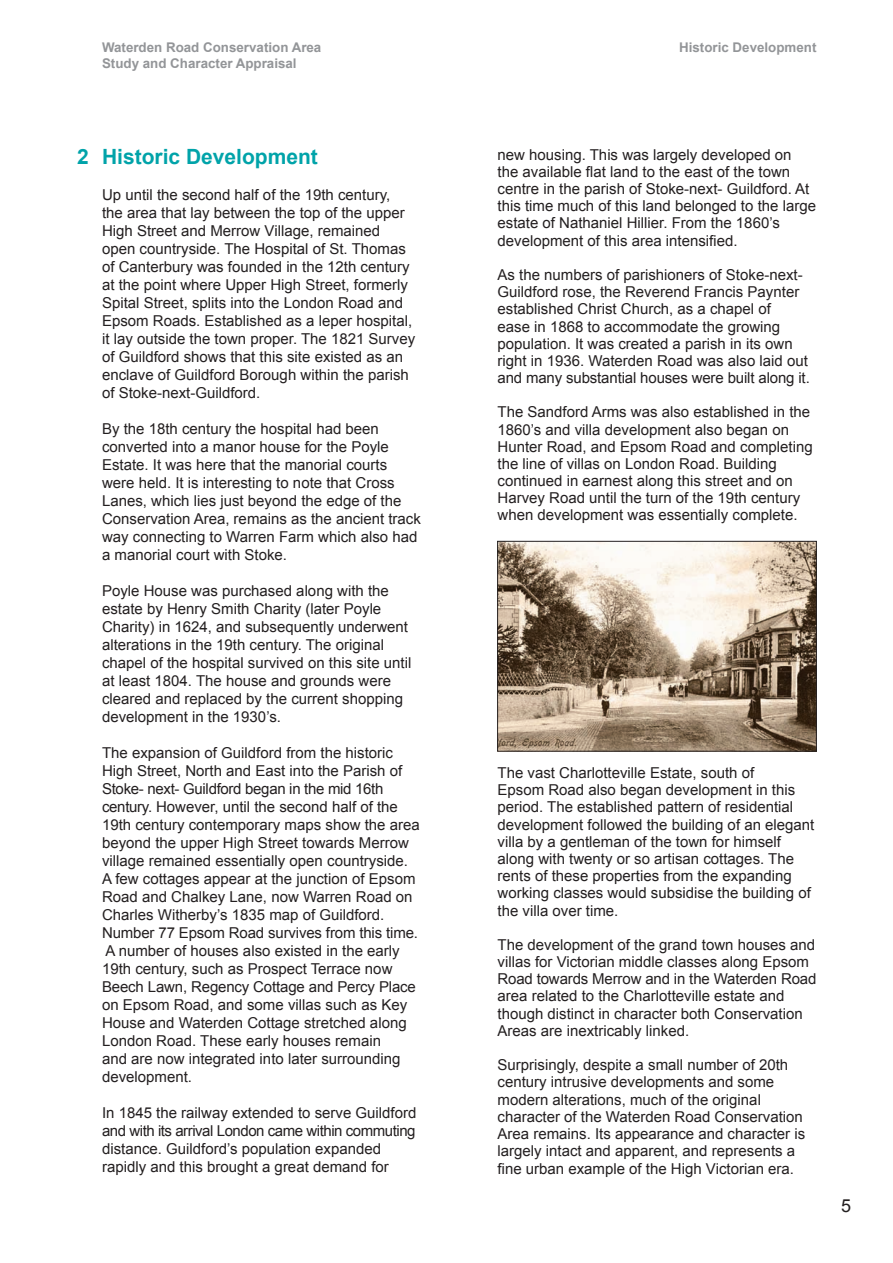
<style>
.page{position:relative;width:893px;height:1263px;background:#fff}
.page>*{position:absolute;margin:0;border:0;box-sizing:border-box;transform-origin:0 0}
.t1{font:700 21px "Arial";color:#00a3a9}
.t2{font:18px "Arial";color:#231f20}
.t3{font:15px/18px "Arial";color:#231f20}
.t4{font:700 13.35px/16px "Arial";color:#939598}
</style>
<div class="page">
<img style="left:499px;top:543px;width:315px;height:206px">
<div style="left:497px;top:541px;width:319px;height:210px;border:1px solid #231f20"></div>
<p class="t4" style="left:102px;top:40px;width:221px">Waterden Road Conservation Area<br>Study and Character Appraisal</p>
<p class="t4" style="left:679px;top:40px;width:139px">Historic Development</p>
<h1 class="t1" style="left:77px;top:143px;width:242px">2 Historic Development</h1>
<p class="t3" style="left:102px;top:186px;width:315px">Up until the second half of the 19th century,<br>the area that lay between the top of the upper High Street and Merrow Village, remained open countryside. The Hospital of St. Thomas of Canterbury was founded in the 12th century at the point where Upper High Street, formerly Spital Street, splits into the London Road and Epsom Roads. Established as a leper hospital, it lay outside the town proper. The 1821 Survey of Guildford shows that this site existed as an enclave of Guildford Borough within the parish of Stoke-next-Guildford.</p>
<p class="t3" style="left:102px;top:420px;width:320px">By the 18th century the hospital had been converted into a manor house for the Poyle Estate. It was here that the manorial courts were held. It is interesting to note that Cross Lanes, which lies just beyond the edge of the Conservation Area, remains as the ancient track way connecting to Warren Farm which also had a manorial court with Stoke.</p>
<p class="t3" style="left:102px;top:582px;width:311px">Poyle House was purchased along with the estate by Henry Smith Charity (later Poyle Charity) in 1624, and subsequently underwent alterations in the 19th century. The original chapel of the hospital survived on this site until at least 1804. The house and grounds were cleared and replaced by the current shopping development in the 1930’s.</p>
<p class="t3" style="left:102px;top:744px;width:319px">The expansion of Guildford from the historic High Street, North and East into the Parish of Stoke- next- Guildford began in the mid 16th century. However, until the second half of the 19th century contemporary maps show the area beyond the upper High Street towards Merrow village remained essentially open countryside.<br>A few cottages appear at the junction of Epsom Road and Chalkey Lane, now Warren Road on Charles Witherby’s 1835 map of Guildford.<br>Number 77 Epsom Road survives from this time.<br>A number of houses also existed in the early 19th century, such as Prospect Terrace now Beech Lawn, Regency Cottage and Percy Place on Epsom Road, and some villas such as Key House and Waterden Cottage stretched along London Road. These early houses remain<br>and are now integrated into later surrounding development.</p>
<p class="t3" style="left:102px;top:1104px;width:316px">In 1845 the railway extended to serve Guildford and with its arrival London came within commuting distance. Guildford’s population expanded rapidly and this brought a great demand for</p>
<p class="t3" style="left:497px;top:146px;width:320px;line-height:17.1px">new housing. This was largely developed on the available flat land to the east of the town centre in the parish of Stoke-next- Guildford. At this time much of this land belonged to the large estate of Nathaniel Hillier. From the 1860’s development of this area intensified.</p>
<p class="t3" style="left:497px;top:266px;width:314px;line-height:17.2px">As the numbers of parishioners of Stoke-next-Guildford rose, the Reverend Francis Paynter established Christ Church, as a chapel of<br>ease in 1868 to accommodate the growing population. It was created a parish in its own right in 1936. Waterden Road was also laid out and many substantial houses were built along it.</p>
<p class="t3" style="left:497px;top:404px;width:317px;line-height:17.1px">The Sandford Arms was also established in the 1860’s and villa development also began on Hunter Road, and Epsom Road and completing the line of villas on London Road. Building continued in earnest along this street and on Harvey Road until the turn of the 19th century when development was essentially complete.</p>
<p class="t3" style="left:497px;top:764px;width:318px;line-height:17.1px">The vast Charlotteville Estate, south of<br>Epsom Road also began development in this period. The established pattern of residential development followed the building of an elegant villa by a gentleman of the town for himself along with twenty or so artisan cottages. The rents of these properties from the expanding working classes would subsidise the building of the villa over time.</p>
<p class="t3" style="left:497px;top:936px;width:320px;line-height:17.2px">The development of the grand town houses and villas for Victorian middle classes along Epsom Road towards Merrow and in the Waterden Road area related to the Charlotteville estate and though distinct in character both Conservation Areas are inextricably linked.</p>
<p class="t3" style="left:497px;top:1056px;width:309px;line-height:17.2px">Surprisingly, despite a small number of 20th century intrusive developments and some modern alterations, much of the original character of the Waterden Road Conservation Area remains. Its appearance and character is largely intact and apparent, and represents a fine urban example of the High Victorian era.</p>
<p class="t2" style="left:841px;top:1194px;width:12px">5</p>
</div>
